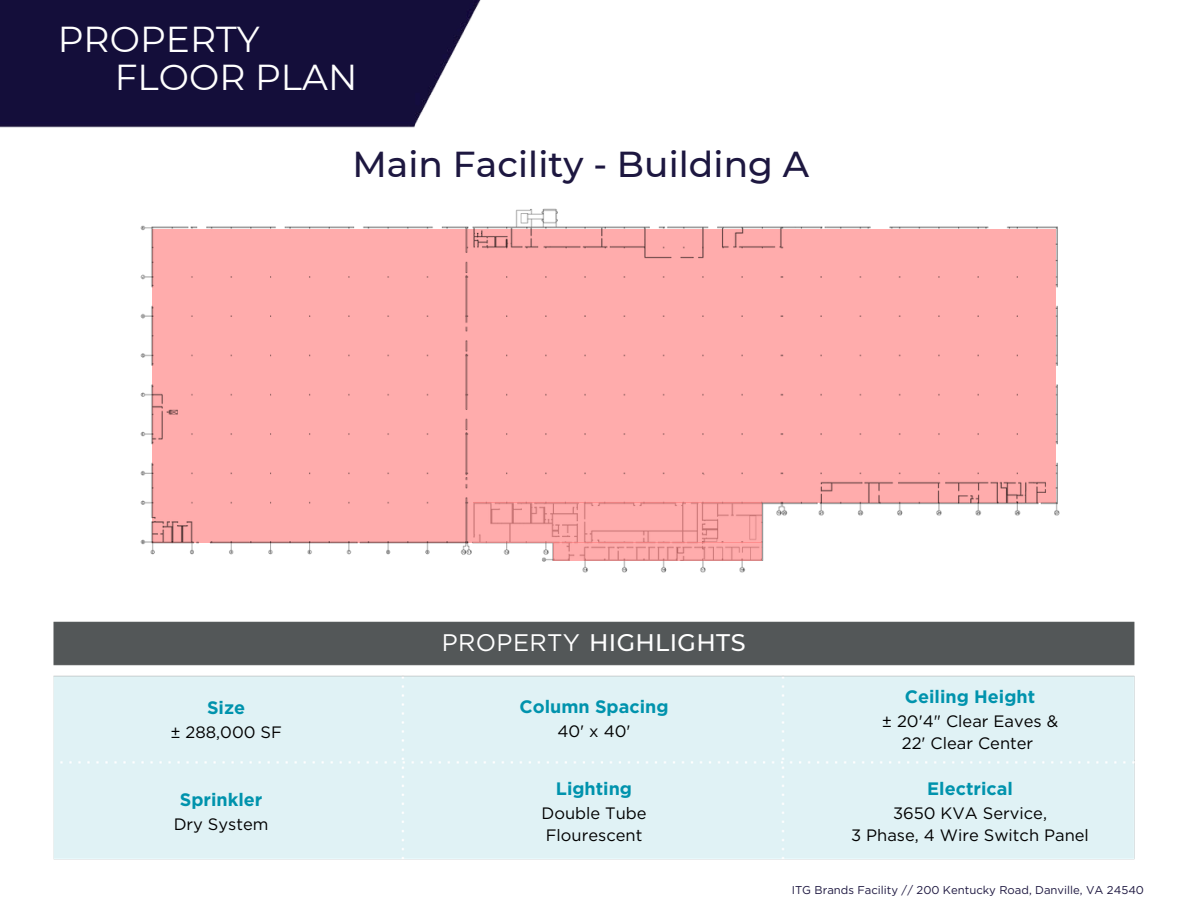
<style>
.page{position:relative;width:1188px;height:918px;background:#fff}
.page>*{position:absolute;margin:0;border:0;box-sizing:border-box;transform-origin:0 0}
.t1{font:500 36px "Montserrat";color:#1d1740}
.t2{font:36px/38.2px "Montserrat";color:#fff}
.t3{font:500 24px "Montserrat";letter-spacing:.015em;color:#fff}
.t4{font:700 18px "Gotham";color:#0093ad}
.t5{font:16.5px/22.5px "Gotham";color:#000;text-align:center}
.t6{font:11.4px "Gotham";color:#1d1740}
.s1{font-family:"Gotham";font-weight:400}
</style>
<div class="page">
<img style="left:53px;top:621px;width:1082px;height:239px">
<div style="left:0;top:0;width:71px;height:128px;background:#140e3a"></div>
<img style="left:71px;top:0;width:989px;height:573px">
<svg style="left:473px;top:502px;width:289px;height:40px;background:#f8a4a4"></svg>
<svg style="left:553px;top:542px;width:209px;height:18px;background:#f7a2a2"></svg>
<p class="t2" style="left:115px;top:20px;width:244px;text-indent:-57px">PROPERTY<br>FLOOR PLAN</p>
<h2 class="t1" style="left:352px;top:142px;width:458px">Main Facility - Building A</h2>
<h5 class="t4" style="left:207px;top:697px;width:40px">Size</h5>
<h5 class="t5" style="left:170px;top:721px;width:113px">± 288,000 SF</h5>
<h5 class="t4" style="left:180px;top:789px;width:84px">Sprinkler</h5>
<h5 class="t5" style="left:174px;top:813px;width:96px">Dry System</h5>
<h1 class="t3" style="left:442px;top:627px;width:305px"><span class="s1">PROPERTY</span> HIGHLIGHTS</h1>
<h5 class="t4" style="left:520px;top:696px;width:151px">Column Spacing</h5>
<h5 class="t5" style="left:557px;top:720px;width:75px">40' x 40'</h5>
<h3 class="t4" style="left:556px;top:778px;width:78px">Lighting</h3>
<h3 class="t5" style="left:541px;top:802px;width:107px;text-align:left">Double Tube<br>Flourescent</h3>
<h4 class="t4" style="left:905px;top:686px;width:132px">Ceiling Height</h4>
<h4 class="t5" style="left:882px;top:710px;width:178px">± 20'4" Clear Eaves &amp;<br>22' Clear Center</h4>
<h5 class="t4" style="left:927px;top:778px;width:87px">Electrical</h5>
<h5 class="t5" style="left:851px;top:802px;width:239px">3650 KVA Service,<br>3 Phase, 4 Wire Switch Panel</h5>
<p class="t6" style="left:792px;top:883px;width:354px">ITG Brands Facility // 200 Kentucky Road, Danville, VA 24540</p>
</div>
